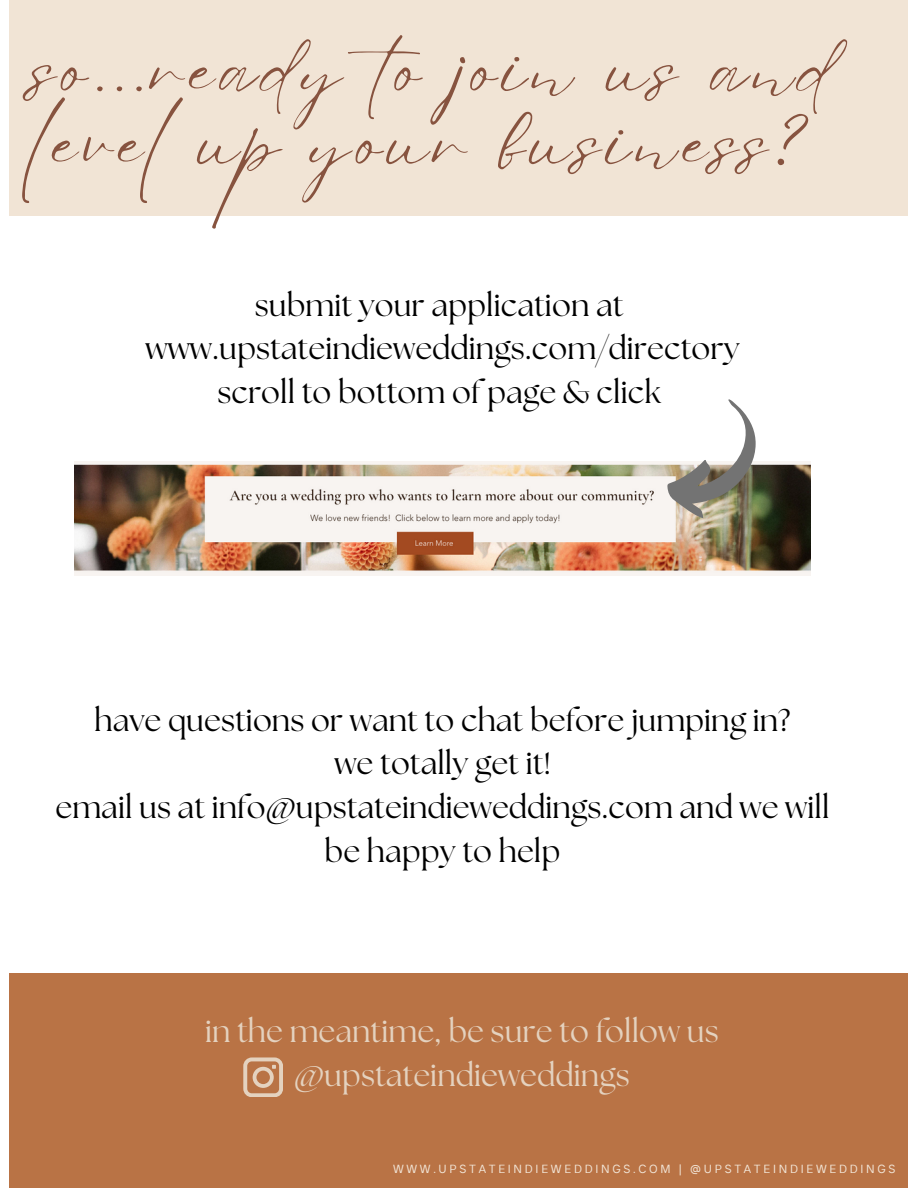
<style>
.page{position:relative;width:918px;height:1188px;background:#fff}
.page>*{position:absolute;margin:0;border:0;box-sizing:border-box;transform-origin:0 0}
.t1{font:75px/73.2px "Eyesome Script";letter-spacing:.08em;color:#87533f}
.t2{font:31.5px/43.8px "The Seasons";color:#000;text-align:center}
.t3{font:31.5px/43.8px "The Seasons";color:#e4d2bf;text-align:center}
.t4{font:11.7px "TT Interphases";letter-spacing:.23em;color:#f1e4d5}
</style>
<div class="page">
<div style="left:9px;top:0;width:899px;height:216px;background:#f1e4d5"></div>
<img style="left:74px;top:462px;width:737px;height:114px">
<svg style="left:667px;top:399px;width:89px;height:119px"></svg>
<div style="left:9px;top:973px;width:899px;height:215px;background:#b97345"></div>
<svg style="left:243px;top:1057px;width:40px;height:40px"></svg>
<p class="t1" style="left:32px;top:34px;width:804px">so...ready to join us and level up your business?</p>
<p class="t2" style="left:255px;top:285px;width:370px">submit your application at</p>
<p class="t2" style="left:145px;top:329px;width:596px">www.upstateindieweddings.com/directory</p>
<p class="t2" style="left:217px;top:373px;width:445px">scroll to bottom of page &amp; click</p>
<p class="t2" style="left:94px;top:700px;width:698px">have questions or want to chat before jumping in?</p>
<p class="t2" style="left:334px;top:744px;width:218px">we totally get it!</p>
<p class="t2" style="left:56px;top:787px;width:776px">email us at info@upstateindieweddings.com and we will be happy to help</p>
<p class="t3" style="left:205px;top:1011px;width:515px">in the meantime, be sure to follow us @upstateindieweddings</p>
<p class="t4" style="left:393px;top:1161px;width:504px">WWW.UPSTATEINDIEWEDDINGS.COM | @UPSTATEINDIEWEDDINGS</p>
</div>
